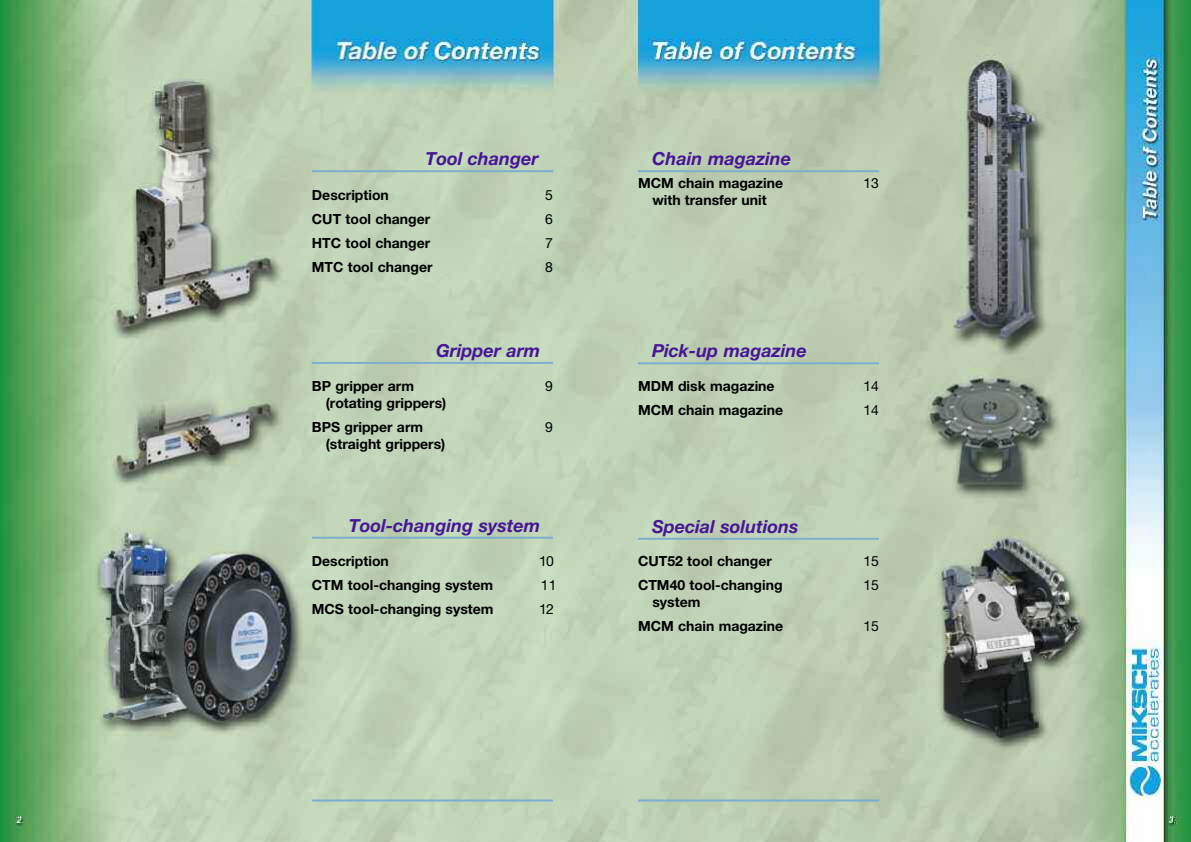
<style>
.page{position:relative;width:1191px;height:842px;background:#fff}
.page>*{position:absolute;margin:0;border:0;box-sizing:border-box;transform-origin:0 0}
.t1{font:italic 700 18px "Helvetica Neue LT Pro";color:#461794}
.t2{font:700 14px/24px "Helvetica Neue LT Pro";color:#000}
.t3{font:14px "Helvetica Neue LT Pro";color:#000}
</style>
<div class="page">
<img style="left:0;top:0;width:1191px;height:842px">
<hr style="left:312px;top:170px;width:241px;height:2px;background:#7caece">
<hr style="left:638px;top:170px;width:241px;height:2px;background:#7caece">
<hr style="left:312px;top:537px;width:241px;height:2px;background:#7caece">
<hr style="left:638px;top:538px;width:241px;height:2px;background:#7caece">
<hr style="left:638px;top:362px;width:241px;height:2px;background:#7caece">
<hr style="left:312px;top:362px;width:241px;height:2px;background:#7caece">
<hr style="left:312px;top:799px;width:241px;height:2px;background:#7caece">
<hr style="left:638px;top:799px;width:241px;height:2px;background:#7caece">
<p class="t1" style="left:425px;top:152px;width:115px">Tool changer</p>
<p class="t1" style="left:652px;top:152px;width:140px">Chain magazine</p>
<p class="t2" style="left:312px;top:184px;width:78px">Description</p>
<p class="t3" style="left:545px;top:190px;width:9px">5</p>
<p class="t2" style="left:312px;top:208px;width:120px">CUT tool changer</p>
<p class="t3" style="left:545px;top:214px;width:9px">6</p>
<p class="t2" style="left:312px;top:232px;width:120px">HTC tool changer</p>
<p class="t3" style="left:545px;top:238px;width:9px">7</p>
<p class="t2" style="left:312px;top:256px;width:122px">MTC tool changer</p>
<p class="t3" style="left:545px;top:262px;width:9px">8</p>
<p class="t1" style="left:436px;top:344px;width:105px">Gripper arm</p>
<p class="t2" style="left:312px;top:375px;width:104px">BP gripper arm</p>
<p class="t3" style="left:545px;top:381px;width:9px">9</p>
<p class="t2" style="left:312px;top:392px;width:136px;text-indent:14px">(rotating grippers)<br>BPS gripper arm</p>
<p class="t3" style="left:545px;top:422px;width:9px">9</p>
<p class="t2" style="left:326px;top:433px;width:121px">(straight grippers)</p>
<p class="t2" style="left:638px;top:172px;width:147px">MCM chain magazine</p>
<p class="t3" style="left:863px;top:178px;width:17px">13</p>
<p class="t2" style="left:652px;top:189px;width:116px">with transfer unit</p>
<p class="t1" style="left:652px;top:344px;width:156px">Pick-up magazine</p>
<p class="t2" style="left:638px;top:375px;width:138px">MDM disk magazine</p>
<p class="t3" style="left:863px;top:381px;width:17px">14</p>
<p class="t2" style="left:638px;top:399px;width:147px">MCM chain magazine</p>
<p class="t3" style="left:863px;top:405px;width:17px">14</p>
<p class="t1" style="left:349px;top:519px;width:193px">Tool-changing system</p>
<p class="t1" style="left:652px;top:520px;width:148px">Special solutions</p>
<p class="t2" style="left:312px;top:550px;width:78px">Description</p>
<p class="t3" style="left:539px;top:556px;width:16px">10</p>
<p class="t2" style="left:312px;top:574px;width:183px">CTM tool-changing system</p>
<p class="t3" style="left:541px;top:580px;width:17px">11</p>
<p class="t2" style="left:312px;top:598px;width:183px">MCS tool-changing system</p>
<p class="t3" style="left:539px;top:604px;width:16px">12</p>
<p class="t2" style="left:638px;top:550px;width:135px">CUT52 tool changer</p>
<p class="t3" style="left:863px;top:556px;width:17px">15</p>
<p class="t2" style="left:638px;top:574px;width:146px">CTM40 tool-changing</p>
<p class="t3" style="left:863px;top:580px;width:17px">15</p>
<p class="t2" style="left:638px;top:591px;width:147px;text-indent:14px">system<br>MCM chain magazine</p>
<p class="t3" style="left:863px;top:621px;width:17px">15</p>
</div>
